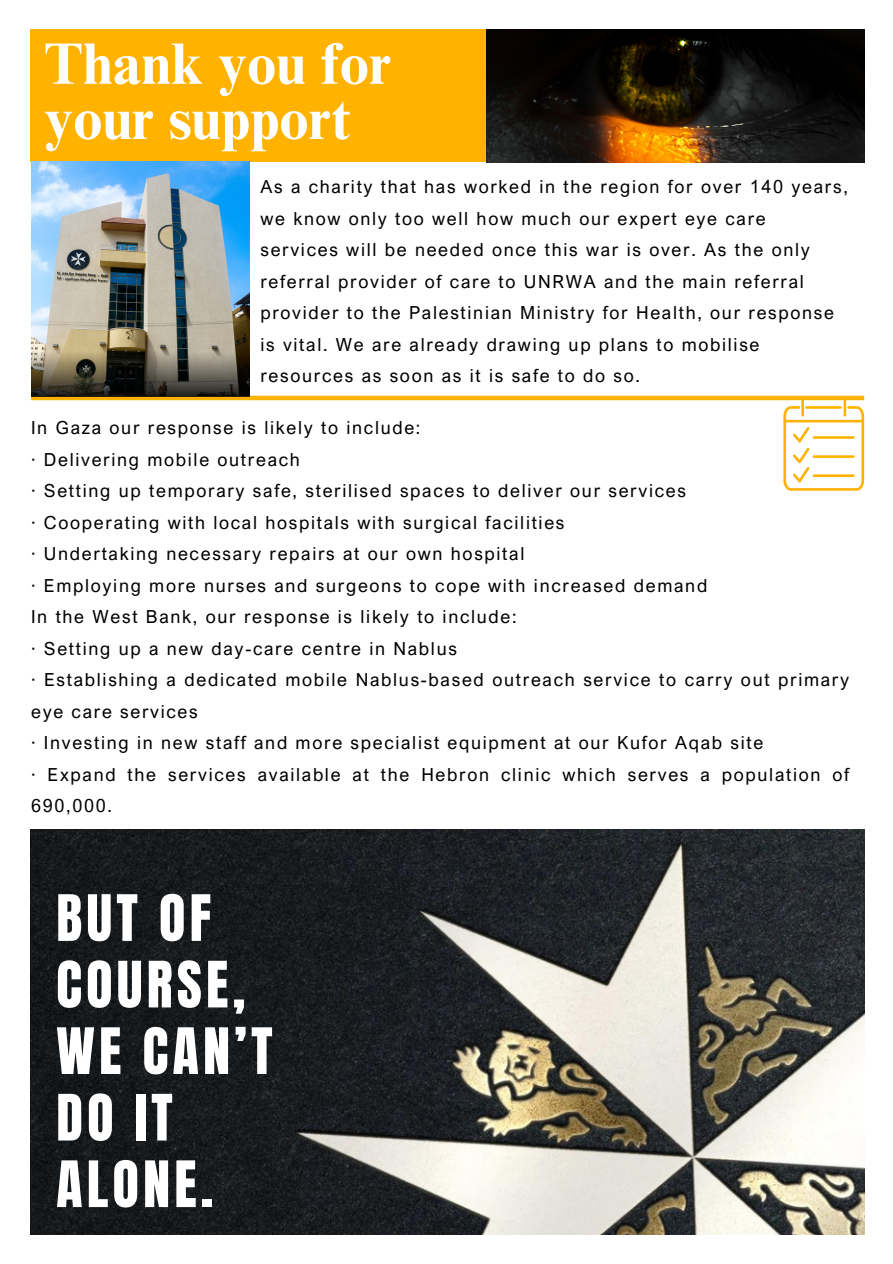
<style>
.page{position:relative;width:893px;height:1264px;background:#fff}
.page>*{position:absolute;margin:0;border:0;box-sizing:border-box;transform-origin:0 0}
.t1{font:700 58.5px/55.2px "Times NRMT Pro";color:#fff}
.t2{font:54.3px/66.4px "Anton";letter-spacing:.075em;color:#fff}
.t3{font:18px/31.5px "Arial Nova";letter-spacing:.095em;color:#000}
</style>
<div class="page">
<hr style="left:56px;top:1231px;width:204px;height:4px;background:#161a1d">
<img style="left:30px;top:830px;width:834px;height:403px">
<hr style="left:31px;top:396px;width:833px;height:4px;background:#ffb200">
<div style="left:30px;top:29px;width:834px;height:133px;background:#ffb200"></div>
<img style="left:486px;top:29px;width:378px;height:133px">
<svg style="left:783px;top:400px;width:81px;height:90px"></svg>
<img style="left:31px;top:162px;width:218px;height:110px">
<img style="left:31px;top:272px;width:218px;height:124px">
<p class="t1" style="left:44px;top:43px;width:349px">Thank you for your support</p>
<p class="t3" style="left:260px;top:170px;width:589px">As a charity that has worked in the region for over 140 years, we know only too well how much our expert eye care<br>services will be needed once this war is over. As the only referral provider of care to UNRWA and the main referral provider to the Palestinian Ministry for Health, our response is vital. We are already drawing up plans to mobilise resources as soon as it is safe to do so.</p>
<p class="t3" style="left:31px;top:411px;width:391px">In Gaza our response is likely to include:</p>
<p class="t3" style="left:31px;top:443px;width:270px">· Delivering mobile outreach</p>
<p class="t3" style="left:31px;top:474px;width:656px">· Setting up temporary safe, sterilised spaces to deliver our services</p>
<p class="t3" style="left:31px;top:506px;width:535px">· Cooperating with local hospitals with surgical facilities</p>
<p class="t3" style="left:31px;top:537px;width:494px">· Undertaking necessary repairs at our own hospital</p>
<p class="t3" style="left:31px;top:569px;width:677px">· Employing more nurses and surgeons to cope with increased demand</p>
<p class="t3" style="left:31px;top:600px;width:487px">In the West Bank, our response is likely to include:</p>
<p class="t3" style="left:31px;top:632px;width:427px">· Setting up a new day-care centre in Nablus</p>
<p class="t3" style="left:31px;top:663px;width:819px">· Establishing a dedicated mobile Nablus-based outreach service to carry out primary eye care services</p>
<p class="t3" style="left:31px;top:726px;width:733px">· Investing in new staff and more specialist equipment at our Kufor Aqab site</p>
<p class="t3" style="left:31px;top:758px;width:819px">· Expand the services available at the Hebron clinic which serves a population of<br>690,000.</p>
<p class="t2" style="left:56px;top:885px;width:218px">BUT OF<br>COURSE,<br>WE CAN’T<br>DO IT<br>ALONE.</p>
</div>
